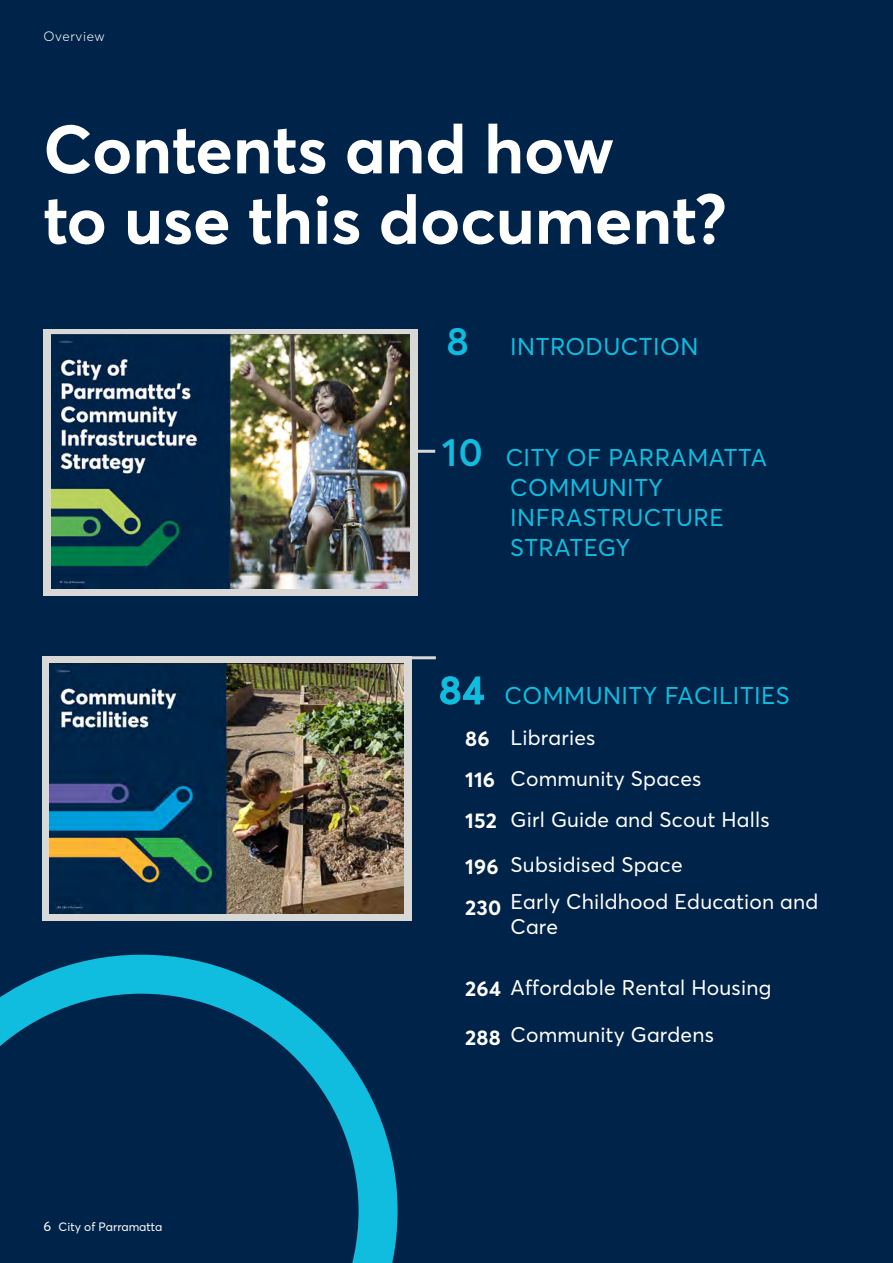
<style>
.page{position:relative;width:893px;height:1263px;background:#002349}
.page>*{position:absolute;margin:0;border:0;box-sizing:border-box;transform-origin:0 0}
._02_Header_Blue{font:700 67.5px/70.5px "Parramatta";color:#fff}
._05_Subheading_Blue{font:24px/30px "Parramatta";letter-spacing:.02em;color:#11bddf}
.pull_body_intro{font:21px/41px "Parramatta";letter-spacing:.01em;color:#fff}
.t1{font:700 21px/41px "Parramatta";letter-spacing:.01em;color:#fff}
.t2{font:300 13.5px "Parramatta";letter-spacing:.05em;color:#fff}
.t3{font:12px "Parramatta";color:#fff}
.s1{font-weight:600;font-size:39px}
.s2{font-size:13.5px}
</style>
<div class="page">
<hr style="left:394px;top:450px;width:41px;height:3px;background:#d8d9d7">
<div style="left:43px;top:329px;width:375px;height:267px;background:#d8d9d7"></div>
<img style="left:51px;top:335px;width:359px;height:253px">
<svg style="left:0;top:955px;width:398px;height:308px"></svg>
<hr style="left:337px;top:656px;width:99px;height:3px;background:#d8d9d7">
<div style="left:42px;top:656px;width:369px;height:264px;background:#d8d9d7"></div>
<img style="left:49px;top:663px;width:354px;height:250px">
<p class="t2" style="left:43px;top:27px;width:63px">Overview</p>
<p class="_02_Header_Blue" style="left:43px;top:111px;width:685px">Contents and how<br>to use this document?</p>
<p class="_05_Subheading_Blue" style="left:446px;top:331px;width:253px"><span class="s1">8</span> INTRODUCTION</p>
<p class="_05_Subheading_Blue" style="left:510px;top:442px;width:258px;text-indent:-68px"><span class="s1">10</span> CITY OF PARRAMATTA<br>COMMUNITY<br>INFRASTRUCTURE<br>STRATEGY</p>
<p class="_05_Subheading_Blue" style="left:439px;top:679px;width:352px"><span class="s1">84</span> COMMUNITY FACILITIES</p>
<p class="pull_body_intro" style="left:511px;top:716px;width:260px">Libraries<br>Community Spaces<br>Girl Guide and Scout Halls</p>
<p class="pull_body_intro" style="left:511px;top:845px;width:309px;line-height:37.3px">Subsidised Space<br>Early Childhood Education and</p>
<p class="pull_body_intro" style="left:511px;top:905px;width:49px">Care</p>
<p class="t1" style="left:465px;top:717px;width:33px">86<br>116<br>152</p>
<p class="t1" style="left:465px;top:845px;width:38px">196<br>230</p>
<p class="t3" style="left:43px;top:1219px;width:120px"><span class="s2">6</span> City of Parramatta</p>
<p class="t1" style="left:465px;top:967px;width:37px">264</p>
<p class="t1" style="left:465px;top:1016px;width:37px">288</p>
<p class="pull_body_intro" style="left:511px;top:966px;width:262px">Affordable Rental Housing</p>
<p class="pull_body_intro" style="left:511px;top:1014px;width:205px">Community Gardens</p>
</div>
